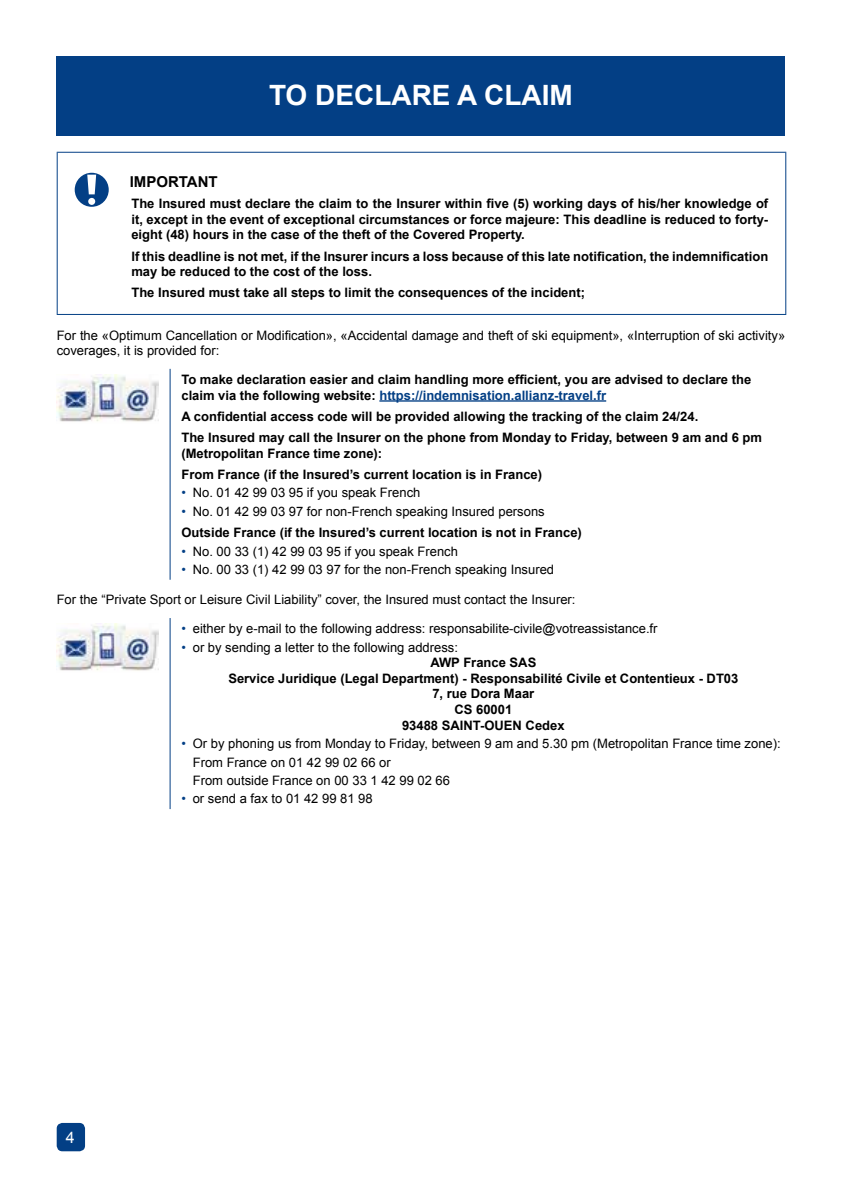
<style>
.page{position:relative;width:842px;height:1191px;background:#fff}
.page>*{position:absolute;margin:0;border:0;box-sizing:border-box;transform-origin:0 0}
.t1{font:700 28px "Arial";color:#fff}
.t2{font:16px "Arial";color:#fff}
.t3{font:700 15px "Arial";color:#000}
.t4{font:700 13px/15.6px "Arial";color:#000}
.t5{font:13px/18.4px "Arial";color:#000}
.s1{color:#033f85}
.s2{font-weight:400;color:#033f85}
.s3{font-weight:400}
</style>
<div class="page">
<div style="left:57px;top:1123px;width:28px;height:28px;background:#033f85;border-radius:6px"></div>
<div style="left:57px;top:57px;width:728px;height:79px;background:#033f85"></div>
<hr style="left:57px;top:153px;width:1px;height:161px;background:#033f85">
<hr style="left:57px;top:152px;width:729px;height:1px;background:#033f85">
<hr style="left:785px;top:153px;width:1px;height:161px;background:#033f85">
<hr style="left:57px;top:314px;width:729px;height:1px;background:#033f85">
<div style="left:75px;top:173px;width:34px;height:34px;background:#033f85;border-radius:50%"></div>
<svg style="left:87px;top:175px;width:9px;height:19px"></svg>
<div style="left:88px;top:198px;width:7px;height:7px;background:#fff;border-radius:50%"></div>
<hr style="left:170px;top:369px;width:1px;height:211px;background:#033f85">
<img style="left:57px;top:374px;width:102px;height:48px">
<hr style="left:379px;top:400px;width:227px;height:2px;background:#033f85">
<hr style="left:170px;top:618px;width:1px;height:191px;background:#033f85">
<img style="left:57px;top:623px;width:102px;height:48px">
<h1 class="t1" style="left:269px;top:77px;width:305px">TO DECLARE A CLAIM</h1>
<p class="t3" style="left:130px;top:171px;width:90px">IMPORTANT</p>
<p class="t4" style="left:131px;top:196px;width:638px;text-align:justify">The Insured must declare the claim to the Insurer within five (5) working days of his/her knowledge of it, except in the event of exceptional circumstances or force majeure: This deadline is reduced to forty&shy;eight (48) hours in the case of the theft of the Covered Property.</p>
<p class="t4" style="left:131px;top:248px;width:638px">If this deadline is not met, if the Insurer incurs a loss because of this late notification, the indemnification may be reduced to the cost of the loss.</p>
<p class="t4" style="left:131px;top:285px;width:455px">The Insured must take all steps to limit the consequences of the incident;</p>
<p class="t5" style="left:57px;top:327px;width:730px;line-height:15.6px">For the «Optimum Cancellation or Modification», «Accidental damage and theft of ski equipment», «Interruption of ski activity» coverages, it is provided for:</p>
<p class="t4" style="left:181px;top:372px;width:571px">To make declaration easier and claim handling more efficient, you are advised to declare the claim via the following website: <span class="s1">https://indemnisation.allianz-travel.fr</span></p>
<p class="t4" style="left:181px;top:406px;width:582px;line-height:21.2px">A confidential access code will be provided allowing the tracking of the claim 24/24.<br>The Insured may call the Insurer on the phone from Monday to Friday, between 9 am and 6 pm</p>
<p class="t4" style="left:181px;top:443px;width:362px;line-height:21.2px">(Metropolitan France time zone):<br>From France (if the Insured’s current location is in France)</p>
<p class="t5" style="left:181px;top:484px;width:240px"><span class="s1">•</span> No. 01 42 99 03 95 if you speak French</p>
<p class="t4" style="left:181px;top:501px;width:402px;line-height:21.2px"><span class="s2">•</span> <span class="s3">No. 01 42 99 03 97 for non-French speaking Insured persons<br></span>Outside France (if the Insured’s current location is not in France)</p>
<p class="t5" style="left:181px;top:542px;width:278px"><span class="s1">•</span> No. 00 33 (1) 42 99 03 95 if you speak French</p>
<p class="t5" style="left:181px;top:560px;width:374px"><span class="s1">•</span> No. 00 33 (1) 42 99 03 97 for the non-French speaking Insured</p>
<p class="t5" style="left:57px;top:591px;width:520px">For the “Private Sport or Leisure Civil Liability” cover, the Insured must contact the Insurer:</p>
<p class="t5" style="left:181px;top:619px;width:478px"><span class="s1">•</span> either by e-mail to the following address: responsabilite-civile@votreassistance.fr</p>
<p class="t5" style="left:181px;top:638px;width:278px"><span class="s1">•</span> or by sending a letter to the following address:</p>
<p class="t4" style="left:430px;top:655px;width:107px">AWP France SAS</p>
<p class="t4" style="left:228px;top:671px;width:512px">Service Juridique (Legal Department) - Responsabilité Civile et Contentieux - DT03</p>
<p class="t4" style="left:432px;top:686px;width:103px">7, rue Dora Maar</p>
<p class="t4" style="left:454px;top:702px;width:59px">CS 60001</p>
<p class="t4" style="left:402px;top:717px;width:164px">93488 SAINT-OUEN Cedex</p>
<p class="t5" style="left:193px;top:734px;width:589px;text-indent:-11px"><span class="s1">•</span> Or by phoning us from Monday to Friday, between 9 am and 5.30 pm (Metropolitan France time zone):<br>From France on 01 42 99 02 66 or<br>From outside France on 00 33 1 42 99 02 66</p>
<p class="t5" style="left:181px;top:789px;width:193px"><span class="s1">•</span> or send a fax to 01 42 99 81 98</p>
<p class="t2" style="left:66px;top:1126px;width:10px">4</p>
</div>
